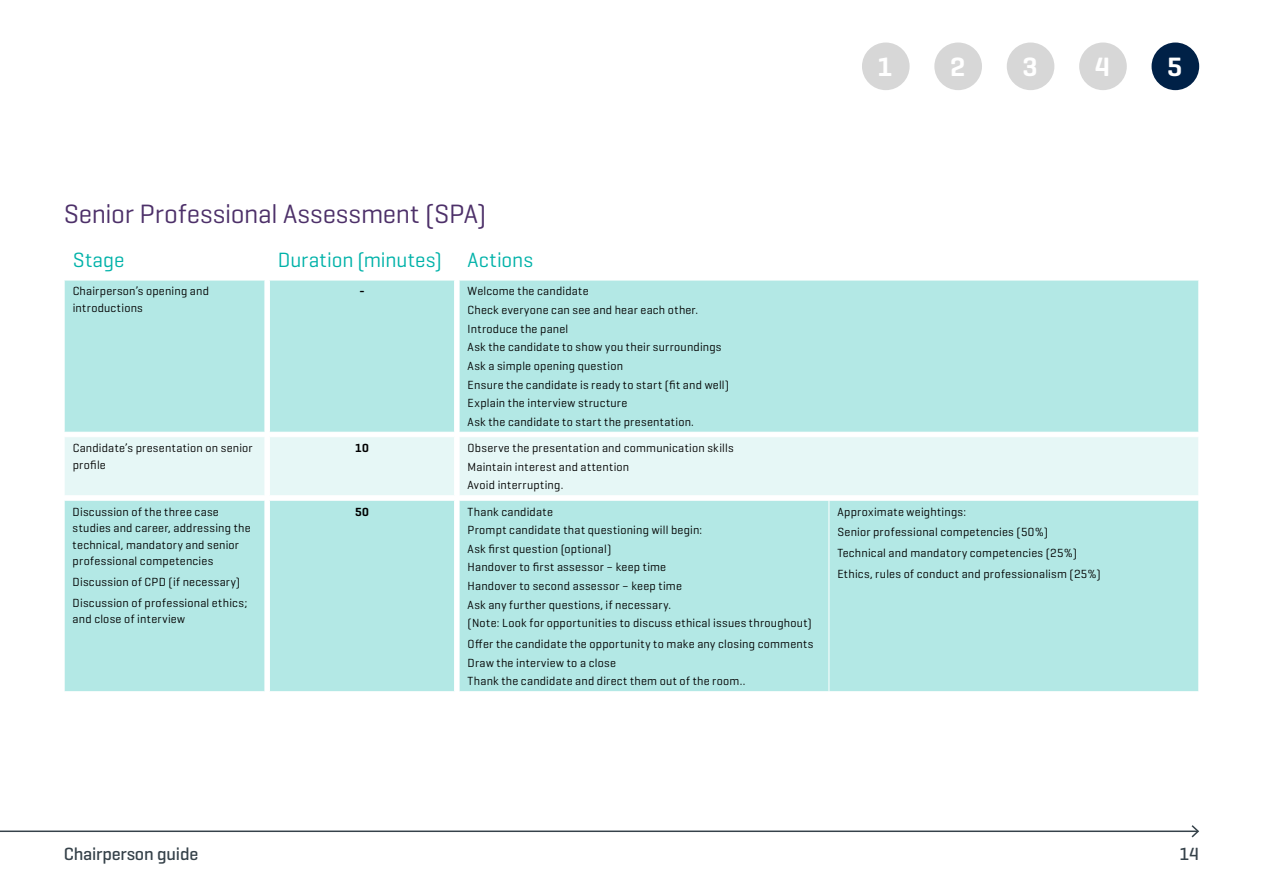
<style>
.page{position:relative;width:1263px;height:893px;background:#fff}
.page>*{position:absolute;margin:0;border:0;box-sizing:border-box;transform-origin:0 0}
.t1{font:27px "Geogrotesque";letter-spacing:-.01em;color:#4d3069}
.t2{font:600 27px "Geogrotesque";color:#fff}
.t3{font:21px "Geogrotesque";color:#00b2a9}
.t4{font:500 18px "Geogrotesque";letter-spacing:-.01em;color:#36424a}
.t5{font:12px/18.6px "Geogrotesque";letter-spacing:.02em;color:#000}
.t6{font:600 12px "Geogrotesque";color:#000}
</style>
<div class="page">
<hr style="left:0;top:830px;width:1198px;height:2px;background:#36424a">
<svg style="left:1190px;top:825px;width:9px;height:13px"></svg>
<div style="left:1151px;top:43px;width:48px;height:47px;background:#002147;border-radius:50%"></div>
<div style="left:934px;top:43px;width:48px;height:47px;background:#d7d7d7;border-radius:50%"></div>
<div style="left:862px;top:43px;width:47px;height:47px;background:#d7d7d7;border-radius:50%"></div>
<div style="left:1079px;top:43px;width:48px;height:47px;background:#d7d7d7;border-radius:50%"></div>
<div style="left:1007px;top:43px;width:47px;height:47px;background:#d7d7d7;border-radius:50%"></div>
<div style="left:65px;top:281px;width:1133px;height:151px;background:#b3e8e5"></div>
<div style="left:65px;top:501px;width:1133px;height:190px;background:#b3e8e5"></div>
<div style="left:65px;top:437px;width:1133px;height:58px;background:#e6f7f6"></div>
<svg style="left:65px;top:280px;width:389px;height:1px"></svg>
<hr style="left:265px;top:280px;width:1px;height:152px;background:#fff">
<hr style="left:269px;top:280px;width:1px;height:152px;background:#fff">
<hr style="left:454px;top:280px;width:1px;height:152px;background:#fff">
<hr style="left:459px;top:280px;width:1px;height:152px;background:#fff">
<hr style="left:265px;top:437px;width:1px;height:58px;background:#fff">
<hr style="left:269px;top:437px;width:1px;height:58px;background:#fff">
<hr style="left:454px;top:437px;width:1px;height:58px;background:#fff">
<hr style="left:459px;top:437px;width:1px;height:58px;background:#fff">
<hr style="left:265px;top:501px;width:1px;height:190px;background:#fff">
<hr style="left:269px;top:501px;width:1px;height:190px;background:#fff">
<hr style="left:454px;top:501px;width:1px;height:190px;background:#fff">
<hr style="left:459px;top:501px;width:1px;height:190px;background:#fff">
<hr style="left:828px;top:501px;width:1px;height:190px;background:#fff">
<h1 class="t2" style="left:878px;top:50px;width:17px">1</h1>
<h1 class="t2" style="left:950px;top:50px;width:17px">2</h1>
<h1 class="t2" style="left:1022px;top:50px;width:17px">3</h1>
<h1 class="t2" style="left:1095px;top:50px;width:17px">4</h1>
<h1 class="t2" style="left:1167px;top:50px;width:17px">5</h1>
<h1 class="t1" style="left:64px;top:197px;width:424px">Senior Professional Assessment (SPA)</h1>
<h2 class="t3" style="left:73px;top:247px;width:53px">Stage</h2>
<h2 class="t3" style="left:278px;top:247px;width:257px">Duration (minutes) Actions</h2>
<p class="t5" style="left:73px;top:283px;width:138px;line-height:16.5px">Chairperson’s opening and introductions</p>
<p class="t6" style="left:359px;top:284px;width:7px">-</p>
<p class="t5" style="left:468px;top:282px;width:263px">Welcome the candidate<br>Check everyone can see and hear each other.<br>Introduce the panel<br>Ask the candidate to show you their surroundings Ask a simple opening question<br>Ensure the candidate is ready to start (fit and well)<br>Explain the interview structure<br>Ask the candidate to start the presentation.</p>
<p class="t5" style="left:73px;top:439px;width:182px;line-height:16.5px">Candidate’s presentation on senior profile</p>
<p class="t6" style="left:355px;top:440px;width:15px">10</p>
<p class="t5" style="left:468px;top:438px;width:267px">Observe the presentation and communication skills<br>Maintain interest and attention<br>Avoid interrupting.</p>
<p class="t5" style="left:73px;top:503px;width:180px;line-height:16.5px">Discussion of the three case studies and career, addressing the technical, mandatory and senior professional competencies</p>
<p class="t5" style="left:73px;top:571px;width:176px;line-height:20.7px">Discussion of CPD (if necessary)<br>Discussion of professional ethics;</p>
<p class="t5" style="left:73px;top:609px;width:114px">and close of interview</p>
<p class="t6" style="left:355px;top:504px;width:15px">50</p>
<p class="t5" style="left:468px;top:502px;width:345px">Thank candidate<br>Prompt candidate that questioning will begin:<br>Ask first question (optional)<br>Handover to first assessor – keep time<br>Handover to second assessor – keep time<br>Ask any further questions, if necessary.<br>(Note: Look for opportunities to discuss ethical issues throughout)</p>
<p class="t5" style="left:468px;top:634px;width:347px">Offer the candidate the opportunity to make any closing comments<br>Draw the interview to a close<br>Thank the candidate and direct them out of the room..</p>
<p class="t5" style="left:837px;top:501px;width:265px;line-height:20.7px">Approximate weightings:<br>Senior professional competencies (50%)<br>Technical and mandatory competencies (25%)<br>Ethics, rules of conduct and professionalism (25%)</p>
<h3 class="t4" style="left:64px;top:842px;width:136px">Chairperson guide</h3>
<h3 class="t4" style="left:1179px;top:842px;width:21px">14</h3>
</div>
